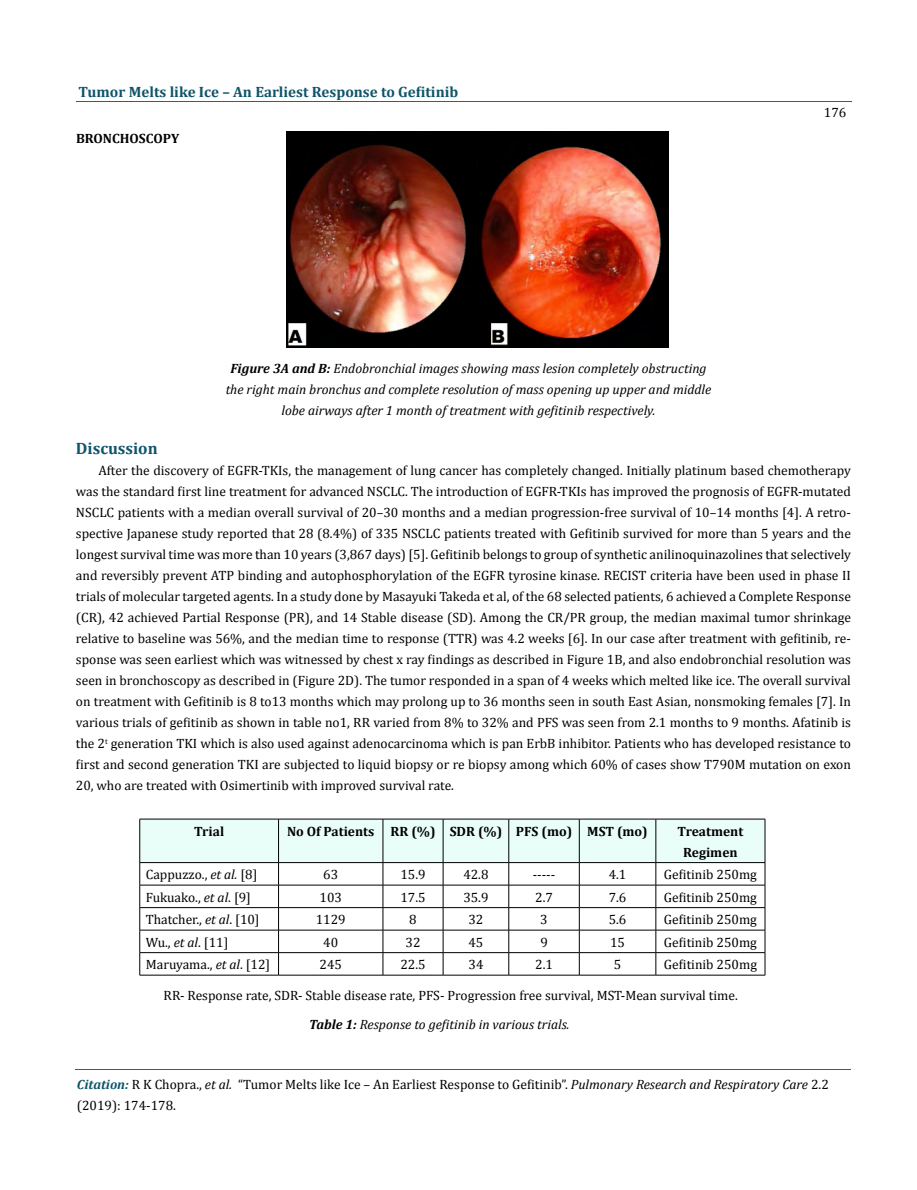
<style>
.page{position:relative;width:917px;height:1190px;background:#fff}
.page>*{position:absolute;margin:0;border:0;box-sizing:border-box;transform-origin:0 0}
.t1{font:700 16.5px "Cambria";color:#0e546a}
.t2{font:700 15px "Cambria";color:#0e546a}
.t3{font:13.5px/21px "Cambria";color:#000}
.t4{font:italic 13.5px/21px "Cambria";color:#000;text-align:center}
.t5{font:700 13.5px/21px "Cambria";color:#000;text-align:center}
.s1{font-weight:700}
.s2{font-style:italic}
.s3{font-weight:700;font-style:italic}
.s4{font-weight:700;font-style:italic;font-size:13.35px;color:#0e546a}
</style>
<div class="page">
<hr style="left:76px;top:102px;width:775px;height:1px;background:#0d66b1">
<hr style="left:75px;top:1069px;width:775px;height:1px;background:#0d66b1">
<img style="left:286px;top:132px;width:382px;height:215px">
<div style="left:140px;top:819px;width:625px;height:43px;background:#e9fdf9"></div>
<hr style="left:140px;top:818px;width:138px;height:1px;background:#000">
<hr style="left:139px;top:819px;width:1px;height:43px;background:#000">
<hr style="left:278px;top:818px;width:105px;height:1px;background:#000">
<hr style="left:278px;top:819px;width:1px;height:43px;background:#000">
<hr style="left:383px;top:818px;width:60px;height:1px;background:#000">
<hr style="left:382px;top:819px;width:1px;height:43px;background:#000">
<hr style="left:443px;top:818px;width:65px;height:1px;background:#000">
<hr style="left:443px;top:819px;width:1px;height:43px;background:#000">
<hr style="left:508px;top:818px;width:71px;height:1px;background:#000">
<hr style="left:508px;top:819px;width:1px;height:43px;background:#000">
<hr style="left:579px;top:818px;width:77px;height:1px;background:#000">
<hr style="left:579px;top:819px;width:1px;height:43px;background:#000">
<hr style="left:656px;top:818px;width:109px;height:1px;background:#000">
<hr style="left:655px;top:819px;width:1px;height:43px;background:#000">
<hr style="left:764px;top:819px;width:1px;height:43px;background:#000">
<hr style="left:140px;top:862px;width:138px;height:1px;background:#000">
<hr style="left:278px;top:862px;width:105px;height:1px;background:#000">
<hr style="left:383px;top:862px;width:60px;height:1px;background:#000">
<hr style="left:443px;top:862px;width:65px;height:1px;background:#000">
<hr style="left:508px;top:862px;width:71px;height:1px;background:#000">
<hr style="left:579px;top:862px;width:77px;height:1px;background:#000">
<hr style="left:656px;top:862px;width:109px;height:1px;background:#000">
<hr style="left:140px;top:884px;width:138px;height:1px;background:#000">
<hr style="left:278px;top:884px;width:105px;height:1px;background:#000">
<hr style="left:383px;top:884px;width:60px;height:1px;background:#000">
<hr style="left:443px;top:884px;width:65px;height:1px;background:#000">
<hr style="left:508px;top:884px;width:71px;height:1px;background:#000">
<hr style="left:579px;top:884px;width:77px;height:1px;background:#000">
<hr style="left:656px;top:884px;width:109px;height:1px;background:#000">
<hr style="left:140px;top:907px;width:138px;height:1px;background:#000">
<hr style="left:278px;top:907px;width:105px;height:1px;background:#000">
<hr style="left:383px;top:907px;width:60px;height:1px;background:#000">
<hr style="left:443px;top:907px;width:65px;height:1px;background:#000">
<hr style="left:508px;top:907px;width:71px;height:1px;background:#000">
<hr style="left:579px;top:907px;width:77px;height:1px;background:#000">
<hr style="left:656px;top:907px;width:109px;height:1px;background:#000">
<hr style="left:140px;top:929px;width:138px;height:1px;background:#000">
<hr style="left:278px;top:929px;width:105px;height:1px;background:#000">
<hr style="left:383px;top:929px;width:60px;height:1px;background:#000">
<hr style="left:443px;top:929px;width:65px;height:1px;background:#000">
<hr style="left:508px;top:929px;width:71px;height:1px;background:#000">
<hr style="left:579px;top:929px;width:77px;height:1px;background:#000">
<hr style="left:656px;top:929px;width:109px;height:1px;background:#000">
<hr style="left:140px;top:952px;width:138px;height:1px;background:#000">
<svg style="left:139px;top:862px;width:1px;height:113px"></svg>
<hr style="left:278px;top:952px;width:105px;height:1px;background:#000">
<svg style="left:278px;top:862px;width:1px;height:112px"></svg>
<hr style="left:383px;top:952px;width:60px;height:1px;background:#000">
<svg style="left:382px;top:862px;width:1px;height:112px"></svg>
<hr style="left:443px;top:952px;width:65px;height:1px;background:#000">
<svg style="left:443px;top:862px;width:1px;height:112px"></svg>
<hr style="left:508px;top:952px;width:71px;height:1px;background:#000">
<svg style="left:508px;top:862px;width:1px;height:112px"></svg>
<hr style="left:579px;top:952px;width:77px;height:1px;background:#000">
<svg style="left:579px;top:862px;width:1px;height:112px"></svg>
<hr style="left:656px;top:952px;width:109px;height:1px;background:#000">
<svg style="left:655px;top:862px;width:1px;height:112px"></svg>
<svg style="left:764px;top:862px;width:1px;height:112px"></svg>
<hr style="left:140px;top:974px;width:138px;height:1px;background:#000">
<hr style="left:278px;top:974px;width:105px;height:1px;background:#000">
<hr style="left:383px;top:974px;width:60px;height:1px;background:#000">
<hr style="left:443px;top:974px;width:65px;height:1px;background:#000">
<hr style="left:508px;top:974px;width:71px;height:1px;background:#000">
<hr style="left:579px;top:974px;width:77px;height:1px;background:#000">
<hr style="left:656px;top:974px;width:109px;height:1px;background:#000">
<p class="t2" style="left:78px;top:82px;width:381px">Tumor Melts like Ice – An Earliest Response to Gefitinib</p>
<p class="t5" style="left:76px;top:127px;width:105px">BRONCHOSCOPY</p>
<p class="t4" style="left:226px;top:358px;width:487px"><span class="s1">Figure 3A and B:</span> Endobronchial images showing mass lesion completely obstructing the right main bronchus and complete resolution of mass opening up upper and middle lobe airways after 1 month of treatment with gefitinib respectively.</p>
<p class="t3" style="left:824px;top:102px;width:24px">176</p>
<p class="t1" style="left:76px;top:438px;width:83px">Discussion</p>
<p class="t3" style="left:76px;top:460px;width:776px;text-align:justify;text-indent:23px">After the discovery of EGFR-TKIs, the management of lung cancer has completely changed. Initially platinum based chemotherapy was the standard first line treatment for advanced NSCLC. The introduction of EGFR-TKIs has improved the prognosis of EGFR-mutated NSCLC patients with a median overall survival of 20–30 months and a median progression-free survival of 10–14 months [4]. A retro&shy;spective Japanese study reported that 28 (8.4%) of 335 NSCLC patients treated with Gefitinib survived for more than 5 years and the longest survival time was more than 10 years (3,867 days) [5]. Gefitinib belongs to group of synthetic anilinoquinazolines that selectively and reversibly prevent ATP binding and autophosphorylation of the EGFR tyrosine kinase. RECIST criteria have been used in phase II trials of molecular targeted agents. In a study done by Masayuki Takeda et al, of the 68 selected patients, 6 achieved a Complete Response (CR), 42 achieved Partial Response (PR), and 14 Stable disease (SD). Among the CR/PR group, the median maximal tumor shrinkage relative to baseline was 56%, and the median time to response (TTR) was 4.2 weeks [6]. In our case after treatment with gefitinib, re&shy;sponse was seen earliest which was witnessed by chest x ray findings as described in Figure 1B, and also endobronchial resolution was seen in bronchoscopy as described in (Figure 2D). The tumor responded in a span of 4 weeks which melted like ice. The overall survival on treatment with Gefitinib is 8 to13 months which may prolong up to 36 months seen in south East Asian, nonsmoking females [7]. In various trials of gefitinib as shown in table no1, RR varied from 8% to 32% and PFS was seen from 2.1 months to 9 months. Afatinib is the 2<sup>t</sup> generation TKI which is also used against adenocarcinoma which is pan ErbB inhibitor. Patients who has developed resistance to first and second generation TKI are subjected to liquid biopsy or re biopsy among which 60% of cases show T790M mutation on exon 20, who are treated with Osimertinib with improved survival rate.</p>
<p class="t5" style="left:194px;top:820px;width:32px">Trial</p>
<p class="t5" style="left:287px;top:820px;width:362px">No Of Patients RR (%) SDR (%) PFS (mo) MST (mo)</p>
<p class="t5" style="left:677px;top:820px;width:67px">Treatment<br>Regimen</p>
<p class="t3" style="left:146px;top:864px;width:113px">Cappuzzo., <span class="s2">et al.</span> [8]</p>
<p class="t3" style="left:323px;top:864px;width:16px">63</p>
<p class="t3" style="left:400px;top:864px;width:27px">15.9</p>
<p class="t3" style="left:463px;top:864px;width:27px">42.8</p>
<p class="t3" style="left:533px;top:864px;width:24px">-----</p>
<p class="t3" style="left:608px;top:864px;width:19px">4.1</p>
<p class="t3" style="left:664px;top:864px;width:94px">Gefitinib 250mg</p>
<p class="t3" style="left:146px;top:886px;width:107px">Fukuako., <span class="s2">et al</span>. [9]</p>
<p class="t3" style="left:319px;top:886px;width:24px">103</p>
<p class="t3" style="left:400px;top:886px;width:27px">17.5</p>
<p class="t3" style="left:463px;top:886px;width:27px">35.9</p>
<p class="t3" style="left:535px;top:886px;width:19px">2.7</p>
<p class="t3" style="left:608px;top:886px;width:19px">7.6</p>
<p class="t3" style="left:664px;top:886px;width:94px">Gefitinib 250mg</p>
<p class="t3" style="left:146px;top:909px;width:115px">Thatcher., <span class="s2">et al</span>. [10]</p>
<p class="t3" style="left:316px;top:909px;width:31px">1129</p>
<p class="t3" style="left:409px;top:909px;width:9px">8</p>
<p class="t3" style="left:468px;top:909px;width:16px">32</p>
<p class="t3" style="left:540px;top:909px;width:9px">3</p>
<p class="t3" style="left:608px;top:909px;width:19px">5.6</p>
<p class="t3" style="left:664px;top:909px;width:94px">Gefitinib 250mg</p>
<p class="t3" style="left:146px;top:931px;width:84px">Wu., <span class="s2">et al</span>. [11]</p>
<p class="t3" style="left:323px;top:931px;width:16px">40</p>
<p class="t3" style="left:405px;top:931px;width:16px">32</p>
<p class="t3" style="left:468px;top:931px;width:16px">45</p>
<p class="t3" style="left:540px;top:931px;width:9px">9</p>
<p class="t3" style="left:610px;top:931px;width:16px">15</p>
<p class="t3" style="left:664px;top:931px;width:94px">Gefitinib 250mg</p>
<p class="t3" style="left:146px;top:954px;width:126px">Maruyama., <span class="s2">et al</span>. [12]</p>
<p class="t3" style="left:319px;top:954px;width:24px">245</p>
<p class="t3" style="left:400px;top:954px;width:27px">22.5</p>
<p class="t3" style="left:468px;top:954px;width:16px">34</p>
<p class="t3" style="left:535px;top:954px;width:19px">2.1</p>
<p class="t3" style="left:614px;top:954px;width:9px">5</p>
<p class="t3" style="left:664px;top:954px;width:94px">Gefitinib 250mg</p>
<p class="t3" style="left:309px;top:981px;width:430px;line-height:29px;text-indent:-146px">RR- Response rate, SDR- Stable disease rate, PFS- Progression free survival, MST-Mean survival time.<br><span class="s3">Table 1:</span> <span class="s2">Response to gefitinib in various trials.</span></p>
<p class="t3" style="left:77px;top:1074px;width:753px"><span class="s4">Citation:</span> R K Chopra., <span class="s2">et al.</span> “Tumor Melts like Ice – An Earliest Response to Gefitinib”. <span class="s2">Pulmonary Research and Respiratory Care</span> 2.2 (2019): 174-178.</p>
</div>
